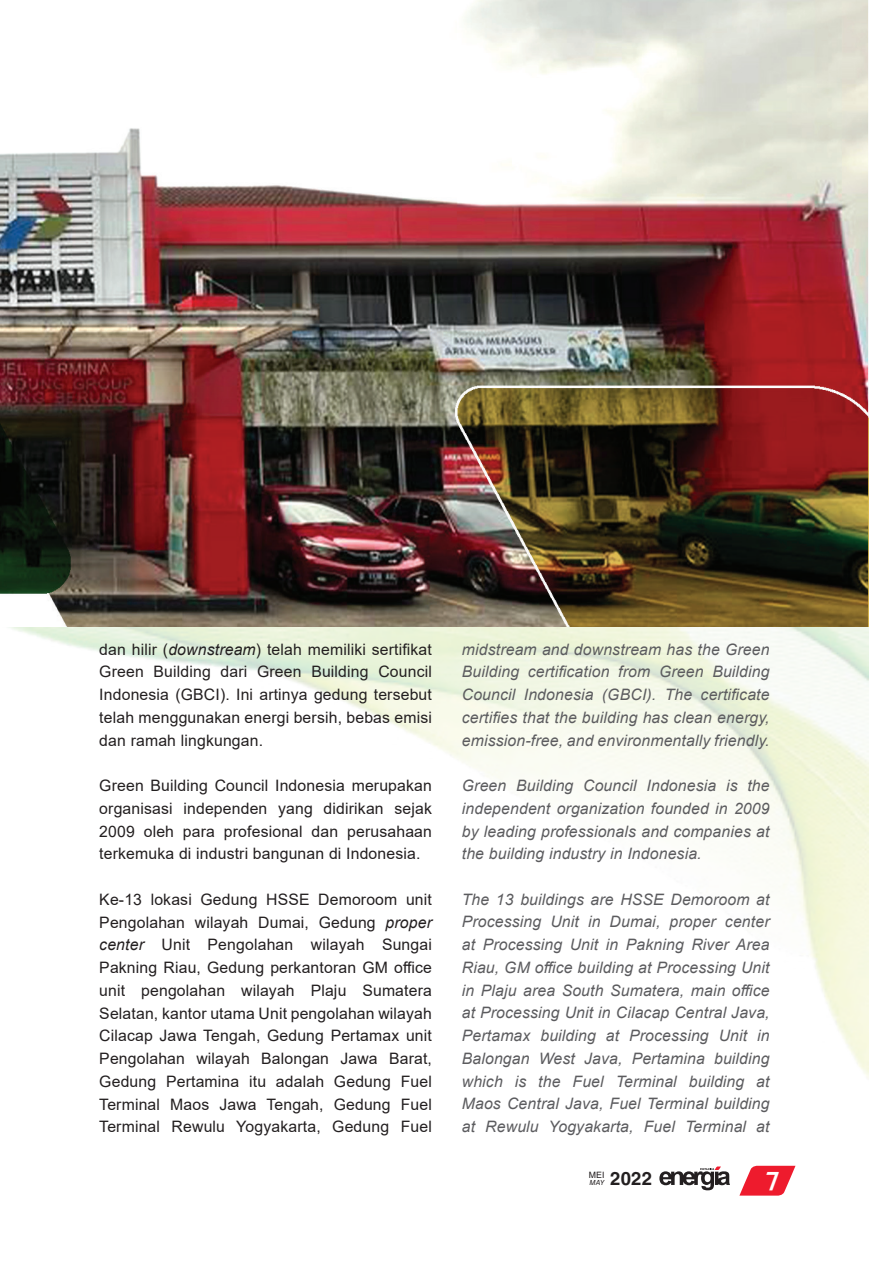
<style>
.page{position:relative;width:869px;height:1265px;background:#fff}
.page>*{position:absolute;margin:0;border:0;box-sizing:border-box;transform-origin:0 0}
.t1{font:700 26.25px "Myanmar MN";color:#fff}
.t2{font:700 18.55px "Helvetica LT Std";color:#231f20}
.t3{font:15.75px/22.8px "Arial";letter-spacing:.01em;color:#231f20;text-align:justify}
.t4{font:italic 15.75px/22.8px "Arial";letter-spacing:.01em;color:#5c5c5f;text-align:justify}
.t5{font:8.75px "Helvetica LT Std";color:#231f20}
.t6{font:italic 7px "Helvetica LT Std";color:#231f20}
.s1{font-style:italic}
</style>
<div class="page">
<img style="left:9px;top:626px;width:859px;height:565px">
<img style="left:0;top:0;width:868px;height:626px">
<svg style="left:739px;top:1166px;width:56px;height:30px"></svg>
<svg style="left:659px;top:1166px;width:70px;height:24px"></svg>
<p class="t3" style="left:99px;top:638px;width:334px">dan hilir (<span class="s1">downstream</span>) telah memiliki sertifikat Green Building dari Green Building Council Indonesia (GBCI). Ini artinya gedung tersebut telah menggunakan energi bersih, bebas emisi dan ramah lingkungan.</p>
<p class="t3" style="left:99px;top:774px;width:334px">Green Building Council Indonesia merupakan organisasi independen yang didirikan sejak 2009 oleh para profesional dan perusahaan terkemuka di industri bangunan di Indonesia.</p>
<p class="t3" style="left:99px;top:888px;width:334px">Ke-13 lokasi Gedung HSSE Demoroom unit Pengolahan wilayah Dumai, Gedung <span class="s1">proper center</span> Unit Pengolahan wilayah Sungai Pakning Riau, Gedung perkantoran GM office unit pengolahan wilayah Plaju Sumatera Selatan, kantor utama Unit pengolahan wilayah Cilacap Jawa Tengah, Gedung Pertamax unit Pengolahan wilayah Balongan Jawa Barat, Gedung Pertamina itu adalah Gedung Fuel Terminal Maos Jawa Tengah, Gedung Fuel Terminal Rewulu Yogyakarta, Gedung Fuel</p>
<p class="t4" style="left:461px;top:638px;width:309px">midstream and downstream has the Green Building certification from Green Building Council Indonesia (GBCI). The certificate certifies that the building has clean energy, emission-free, and environmentally friendly.</p>
<p class="t4" style="left:461px;top:774px;width:309px">Green Building Council Indonesia is the independent organization founded in 2009 by leading professionals and companies at the building industry in Indonesia.</p>
<p class="t4" style="left:461px;top:888px;width:309px">The 13 buildings are HSSE Demoroom at Processing Unit in Dumai, proper center at Processing Unit in Pakning River Area Riau, GM office building at Processing Unit in Plaju area South Sumatera, main office at Processing Unit in Cilacap Central Java, Pertamax building at Processing Unit in Balongan West Java, Pertamina building which is the Fuel Terminal building at Maos Central Java, Fuel Terminal building at Rewulu Yogyakarta, Fuel Terminal at</p>
<p class="t2" style="left:610px;top:1167px;width:43px">2022</p>
<h1 class="t1" style="left:763px;top:1165px;width:18px">7</h1>
<p class="t5" style="left:588px;top:1170px;width:17px">MEI</p>
<p class="t6" style="left:589px;top:1178px;width:17px">MAY</p>
</div>
